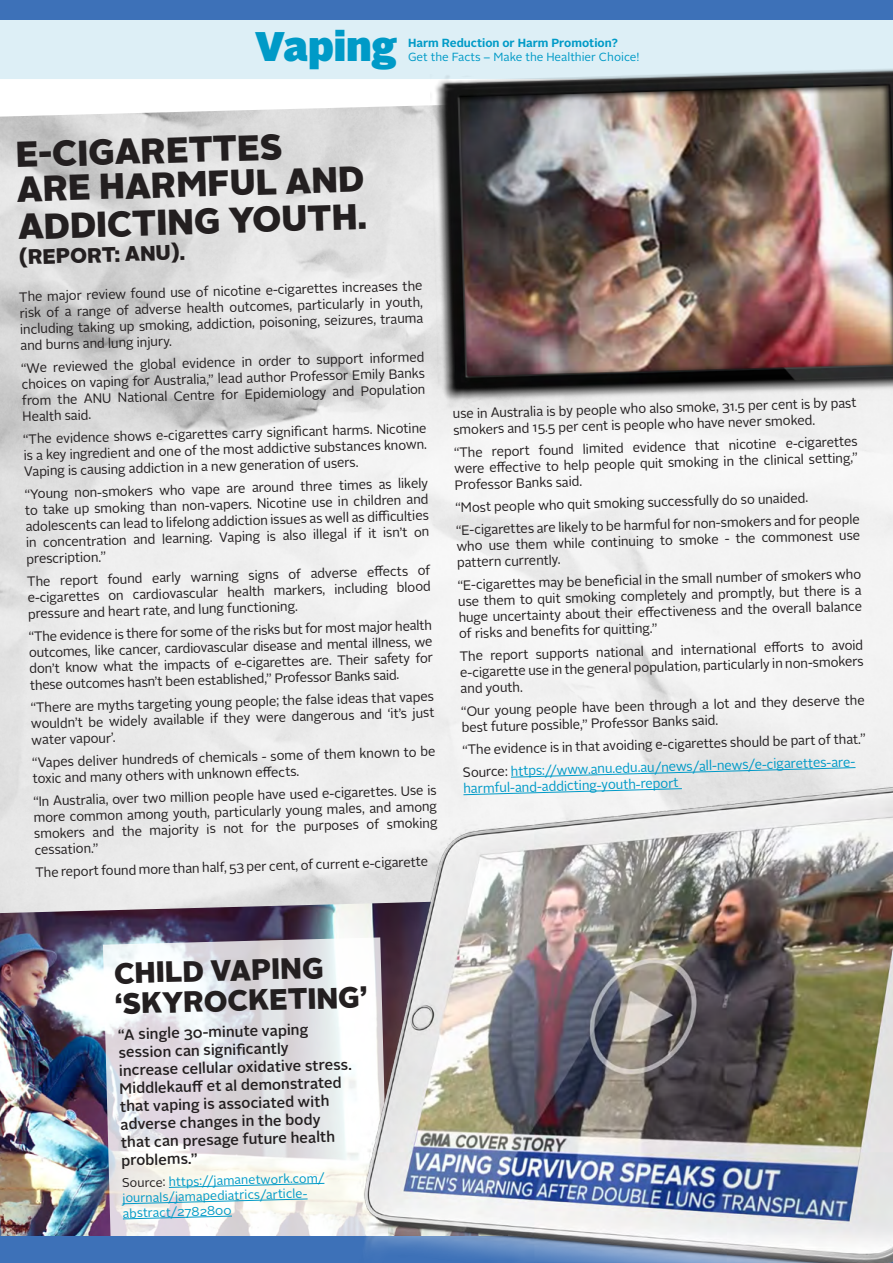
<style>
.page{position:relative;width:893px;height:1263px;background:#fff}
.page>*{position:absolute;margin:0;border:0;box-sizing:border-box;transform-origin:0 0}
.t1{font:900 41.4px "Alright Sans";color:#009ac7}
.t2{font:900 36px/36.2px "Alright Sans";color:#231f20}
.t3{font:900 29.4px/30.6px "Alright Sans";color:#231f20}
.t4{font:900 21px "Alright Sans";color:#231f20}
.t5{font:500 15px/18px "Alright Sans";color:#231f20}
.t6{font:13.5px/15.9px "Alright Sans";color:#231f20;text-align:justify}
.t7{font:13.5px "Alright Sans";color:#009ac7}
.t8{font:12.6px/15.5px "Alright Sans";color:#009ac7}
.t9{font:11.7px "Alright Sans";color:#009ac7}
.t10{font:700 11.7px "Alright Sans";color:#009ac7}
.s1{color:#009ac7}
.s2{color:#231f20}
</style>
<div class="page">
<img style="left:0;top:913px;width:344px;height:324px">
<img style="left:0;top:105px;width:893px;height:808px">
<div style="left:0;top:20px;width:893px;height:59px;background:#ddeff6"></div>
<svg style="left:103px;top:937px;width:241px;height:300px"></svg>
<div style="left:0;top:0;width:893px;height:20px;background:#3d71b8"></div>
<div style="left:0;top:1237px;width:893px;height:26px;background:#3d71b8"></div>
<svg style="left:510px;top:767px;width:346px;height:3px"></svg>
<img style="left:344px;top:770px;width:549px;height:493px">
<img style="left:429px;top:62px;width:464px;height:354px">
<svg style="left:168px;top:1183px;width:157px;height:5px"></svg>
<svg style="left:122px;top:1198px;width:186px;height:6px"></svg>
<svg style="left:122px;top:1215px;width:111px;height:4px"></svg>
<h1 class="t1" style="left:255px;top:17px;width:144px">Vaping</h1>
<p class="t10" style="left:408px;top:35px;width:211px">Harm Reduction or Harm Promotion?</p>
<p class="t9" style="left:408px;top:49px;width:233px">Get the Facts – Make the Healthier Choice!</p>
<h2 class="t2" style="left:15px;top:137px;width:351px;rotate:-2deg">E-CIGARETTES<br>ARE HARMFUL AND<br>ADDICTING YOUTH.</h2>
<h3 class="t4" style="left:18px;top:243px;width:168px;rotate:-2deg">(REPORT: ANU).</h3>
<p class="t6" style="left:19px;top:291px;width:405px;rotate:-2deg">The major review found use of nicotine e-cigarettes increases the risk of a range of adverse health outcomes, particularly in youth, including taking up smoking, addiction, poisoning, seizures, trauma and burns and lung injury.</p>
<p class="t6" style="left:21px;top:361px;width:405px;rotate:-2deg">“We reviewed the global evidence in order to support informed choices on vaping for Australia,” lead author Professor Emily Banks from the ANU National Centre for Epidemiology and Population</p>
<p class="t6" style="left:22px;top:405px;width:405px;line-height:23.9px;rotate:-2deg">Health said.<br>“The evidence shows e-cigarettes carry signifi cant harms. Nicotine</p>
<p class="t6" style="left:23px;top:449px;width:405px;rotate:-2deg">is a key ingredient and one of the most addictive substances known.<br>Vaping is causing addiction in a new generation of users.</p>
<p class="t6" style="left:24px;top:488px;width:405px;rotate:-2deg">“Young non-smokers who vape are around three times as likely to take up smoking than non-vapers. Nicotine use in children and adolescents can lead to lifelong addiction issues as well as diffi culties in concentration and learning. Vaping is also illegal if it isn’t on prescription.”</p>
<p class="t6" style="left:27px;top:575px;width:405px;rotate:-2deg">The report found early warning signs of adverse eff ects of e-cigarettes on cardiovascular health markers, including blood pressure and heart rate, and lung functioning.</p>
<p class="t6" style="left:28px;top:630px;width:405px;rotate:-2deg">“The evidence is there for some of the risks but for most major health outcomes, like cancer, cardiovascular disease and mental illness, we don’t know what the impacts of e-cigarettes are. Their safety for these outcomes hasn’t been established,” Professor Banks said.</p>
<p class="t6" style="left:30px;top:701px;width:405px;rotate:-2deg">“There are myths targeting young people; the false ideas that vapes wouldn’t be widely available if they were dangerous and ‘it’s just water vapour’.</p>
<p class="t6" style="left:32px;top:756px;width:405px;rotate:-2deg">“Vapes deliver hundreds of chemicals - some of them known to be toxic and many others with unknown eff ects.</p>
<p class="t6" style="left:33px;top:795px;width:405px;rotate:-2deg">“In Australia, over two million people have used e-cigarettes. Use is more common among youth, particularly young males, and among smokers and the majority is not for the purposes of smoking cessation.”</p>
<p class="t6" style="left:35px;top:866px;width:395px;rotate:-2deg">The report found more than half, 53 per cent, of current e-cigarette</p>
<p class="t6" style="left:452px;top:407px;width:405px;rotate:-2deg">use in Australia is by people who also smoke, 31.5 per cent is by past smokers and 15.5 per cent is people who have never smoked.</p>
<p class="t6" style="left:453px;top:446px;width:405px;rotate:-2deg">“The report found limited evidence that nicotine e-cigarettes were eff ective to help people quit smoking in the clinical setting,” Professor Banks said.</p>
<p class="t6" style="left:455px;top:498px;width:405px;line-height:22.6px;rotate:-2deg">“Most people who quit smoking successfully do so unaided. “E-cigarettes are likely to be harmful for non-smokers and for people</p>
<p class="t6" style="left:456px;top:540px;width:405px;line-height:15.3px;rotate:-2deg">who use them while continuing to smoke - the commonest use pattern currently.</p>
<p class="t6" style="left:457px;top:578px;width:406px;rotate:-2deg">“E-cigarettes may be benefi cial in the small number of smokers who use them to quit smoking completely and promptly, but there is a huge uncertainty about their eff ectiveness and the overall balance of risks and benefi ts for quitting.”</p>
<p class="t6" style="left:459px;top:650px;width:406px;rotate:-2deg">The report supports national and international eff orts to avoid e-cigarette use in the general population, particularly in non-smokers and youth.</p>
<p class="t6" style="left:461px;top:705px;width:405px;rotate:-2deg">“Our young people have been through a lot and they deserve the best future possible,” Professor Banks said.</p>
<p class="t6" style="left:462px;top:740px;width:405px;line-height:22.8px;rotate:-2deg">“The evidence is in that avoiding e-cigarettes should be part of that.”<br>Source: <span class="s1">https://www.anu.edu.au/news/all-news/e-cigarettes-are-</span></p>
<p class="t7" style="left:463px;top:780px;width:217px;rotate:-2deg">harmful-and-addicting-youth-report</p>
<h3 class="t3" style="left:113px;top:959px;width:254px;rotate:-2deg">CHILD VAPING ‘SKYROCKETING’</h3>
<p class="t5" style="left:118px;top:1025px;width:235px;rotate:-1deg">“A single 30-minute vaping session can signifi cantly increase cellular oxidative stress.<br>Middlekauff et al demonstrated that vaping is associated with adverse changes in the body that can presage future health problems.”</p>
<p class="t8" style="left:122px;top:1174px;width:204px;rotate:-1deg"><span class="s2">Source:</span> https://jamanetwork.com/ journals/jamapediatrics/article&shy;abstract/2782800</p>
</div>
